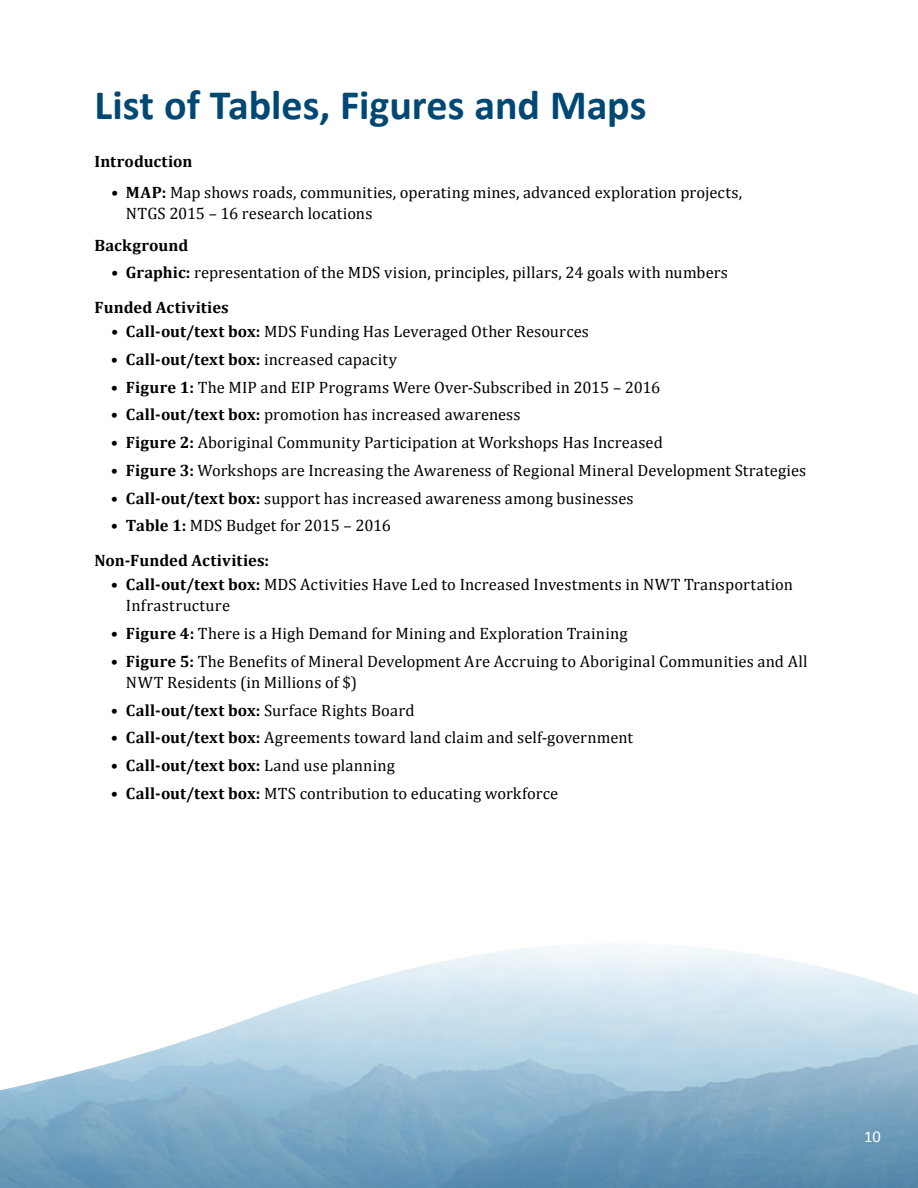
<style>
.page{position:relative;width:918px;height:1188px;background:#fff}
.page>*{position:absolute;margin:0;border:0;box-sizing:border-box;transform-origin:0 0}
.t1{font:700 42px "Calibri";color:#004874}
.t2{font:16.5px/21px "Cambria";letter-spacing:.005em;color:#000}
.t3{font:700 16.5px/34.5px "Cambria";letter-spacing:.005em;color:#000}
.t4{font:16.5px "Calibri";color:#fff}
.s1{font-weight:700}
.s2{font-weight:400}
</style>
<div class="page">
<img style="left:0;top:1151px;width:918px;height:37px">
<svg style="left:0;top:946px;width:918px;height:205px"></svg>
<h1 class="t1" style="left:94px;top:78px;width:554px">List of Tables, Figures and Maps</h1>
<p class="t3" style="left:94px;top:144px;width:99px">Introduction</p>
<p class="t2" style="left:126px;top:182px;width:618px;text-indent:-15px"><span class="s1">• MAP:</span> Map shows roads, communities, operating mines, advanced exploration projects,<br>NTGS 2015 – 16 research locations</p>
<p class="t3" style="left:94px;top:227px;width:95px">Background</p>
<p class="t2" style="left:94px;top:255px;width:635px;line-height:34.5px;text-indent:16px"><span class="s1">• Graphic:</span> representation of the MDS vision, principles, pillars, 24 goals with numbers<br><span class="s1">Funded Activities</span></p>
<p class="t2" style="left:111px;top:321px;width:479px"><span class="s1">• Call-out/text box:</span> MDS Funding Has Leveraged Other Resources</p>
<p class="t3" style="left:111px;top:341px;width:288px">• Call-out/text box: <span class="s2">increased capacity</span></p>
<p class="t2" style="left:111px;top:376px;width:551px"><span class="s1">• Figure 1:</span> The MIP and EIP Programs Were Over-Subscribed in 2015 – 2016</p>
<p class="t2" style="left:111px;top:404px;width:411px"><span class="s1">• Call-out/text box:</span> promotion has increased awareness</p>
<p class="t2" style="left:111px;top:432px;width:554px"><span class="s1">• Figure 2:</span> Aboriginal Community Participation at Workshops Has Increased</p>
<p class="t2" style="left:111px;top:460px;width:697px"><span class="s1">• Figure 3:</span> Workshops are Increasing the Awareness of Regional Mineral Development Strategies</p>
<p class="t2" style="left:111px;top:487px;width:524px"><span class="s1">• Call-out/text box:</span> support has increased awareness among businesses</p>
<p class="t3" style="left:94px;top:508px;width:298px;text-indent:17px">• Table 1: <span class="s2">MDS Budget for 2015 – 2016<br></span>Non-Funded Activities:</p>
<p class="t2" style="left:126px;top:574px;width:669px;text-indent:-15px"><span class="s1">• Call-out/text box:</span> MDS Activities Have Led to Increased Investments in NWT Transportation<br>Infrastructure</p>
<p class="t2" style="left:111px;top:623px;width:518px"><span class="s1">• Figure 4:</span> There is a High Demand for Mining and Exploration Training</p>
<p class="t2" style="left:126px;top:651px;width:683px;text-indent:-15px"><span class="s1">• Figure 5:</span> The Benefits of Mineral Development Are Accruing to Aboriginal Communities and All<br>NWT Residents (in Millions of $)</p>
<p class="t3" style="left:111px;top:692px;width:305px">• Call-out/text box: <span class="s2">Surface Rights Board</span></p>
<p class="t2" style="left:111px;top:727px;width:524px"><span class="s1">• Call-out/text box:</span> Agreements toward land claim and self-government</p>
<p class="t3" style="left:111px;top:748px;width:285px">• Call-out/text box: <span class="s2">Land use planning</span></p>
<p class="t2" style="left:111px;top:783px;width:449px"><span class="s1">• Call-out/text box:</span> MTS contribution to educating workforce</p>
<p class="t4" style="left:864px;top:1126px;width:18px">10</p>
</div>
